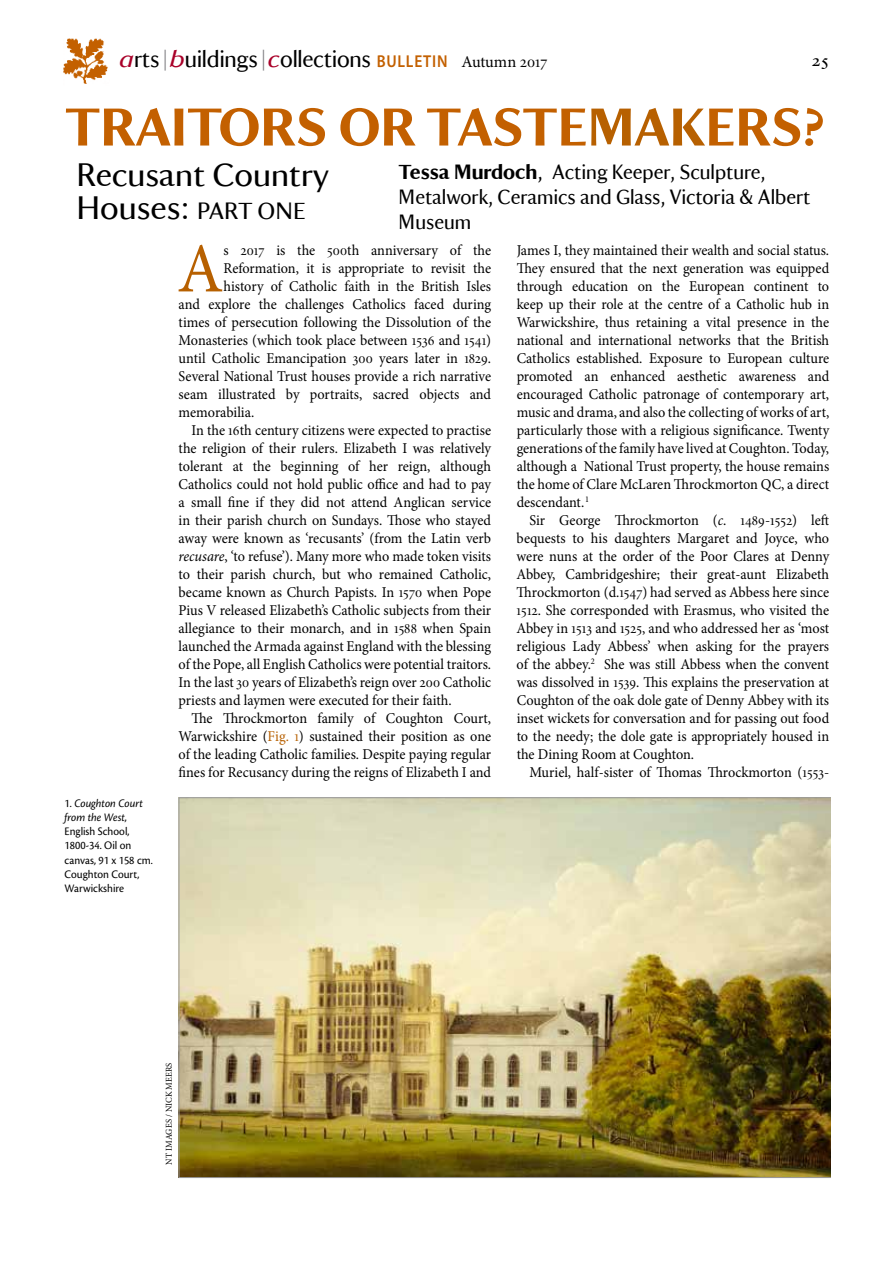
<style>
.page{position:relative;width:893px;height:1263px;background:#fff}
.page>*{position:absolute;margin:0;border:0;box-sizing:border-box;transform-origin:0 0}
.t1{font:70.35px "Minion Pro";color:#b76000;scale:.95 1}
.t2{font:700 54px "National Trust TT";letter-spacing:-.01em;color:#c36000;scale:1.04 1}
.t3{font:33px/33px "National Trust TT";color:#000}
.t4{font:24px "National Trust TT";letter-spacing:-.01em;color:#000;scale:.95 1}
.t5{font:21px/25.2px "National Trust TT";color:#000}
.t6{font:18px "Bembo Semibold Os F";color:#000}
.t7{font:15px/18px "Minion Pro";color:#000;text-align:justify;scale:.95 1}
.t8{font:12px/14.2px "Cronos Pro";color:#000;scale:.95 1}
.t9{font:9px "Minion Pro";letter-spacing:.01em;color:#000;scale:.95 1}
.s1{font-style:italic;color:#a90029}
.s2{font-family:"Bembo";color:#818084}
.s3{font-family:"Myriad Pro";font-weight:600;font-size:17.25px;color:#c36000}
.s4{font-family:"Minion Pro";font-size:16.5px}
.s5{font-family:"Minion Exp Display";font-size:16.5px}
.s6{color:#b76000}
.s7{font-size:24px}
.s8{font-weight:700}
.s9{font-style:italic}
.s10{font-family:"Minion Exp Display"}
.s11{font-family:"Minion Exp Display";color:#b76000}
</style>
<div class="page">
<img style="left:63px;top:39px;width:45px;height:45px">
<img style="left:181px;top:799px;width:648px;height:377px">
<h3 class="t4" style="left:119px;top:43px;width:452px"><span class="s1">a</span>rts<span class="s2">|</span><span class="s1">b</span>uildings<span class="s2">|</span><span class="s1">c</span>ollections <span class="s3">BULLETIN</span> <span class="s4">Autumn</span> <span class="s5">2017</span></h3>
<p class="t6" style="left:812px;top:51px;width:19px">25</p>
<h2 class="t2" style="left:65px;top:90px;width:732px">TRAITORS OR TASTE<span class="s6">MAK</span>ERS?</h2>
<h3 class="t3" style="left:77px;top:156px;width:254px">Recusant Country<br>Houses: <span class="s7">PART ONE</span></h3>
<h3 class="t5" style="left:399px;top:157px;width:413px"><span class="s8">Tessa Murdoch</span>, Acting Keeper, Sculpture,<br>Metalwork, Ceramics and Glass, Victoria &amp; Albert<br>Museum</h3>
<p class="t8" style="left:65px;top:796px;width:94px">1. <span class="s9">Coughton Court from the West</span>,<br>English School,<br>1800-34. Oil on canvas, 91 x 158 cm.<br>Coughton Court,<br>Warwickshire</p>
<h1 class="t1" style="left:177px;top:222px;width:50px">A</h1>
<p class="t7" style="left:223px;top:242px;width:283px">s <span class="s10">2017</span> is the <span class="s10">500</span>th anniversary of the</p>
<p class="t7" style="left:223px;top:260px;width:283px">Reformation, it is appropriate to revisit the</p>
<p class="t7" style="left:223px;top:278px;width:283px">history of Catholic faith in the British Isles</p>
<p class="t7" style="left:179px;top:296px;width:330px">and explore the challenges Catholics faced during</p>
<p class="t7" style="left:179px;top:314px;width:331px">times of persecution following the Dissolution of the</p>
<p class="t7" style="left:179px;top:332px;width:330px">Monasteries (which took place between <span class="s10">1536</span> and <span class="s10">1541</span>)</p>
<p class="t7" style="left:179px;top:350px;width:330px">until Catholic Emancipation <span class="s10">300</span> years later in <span class="s10">1829</span>.</p>
<p class="t7" style="left:179px;top:368px;width:330px">Several National Trust houses provide a rich narrative</p>
<p class="t7" style="left:179px;top:386px;width:330px">seam illustrated by portraits, sacred objects and</p>
<p class="t7" style="left:179px;top:404px;width:81px">memorabilia.</p>
<p class="t7" style="left:191px;top:422px;width:317px">In the <span class="s10">16</span>th century citizens were expected to practise</p>
<p class="t7" style="left:179px;top:440px;width:330px">the religion of their rulers. Elizabeth I was relatively</p>
<p class="t7" style="left:179px;top:458px;width:330px">tolerant at the beginning of her reign, although</p>
<p class="t7" style="left:179px;top:476px;width:330px">Catholics could not hold public office and had to pay</p>
<p class="t7" style="left:179px;top:494px;width:331px">a small fine if they did not attend Anglican service</p>
<p class="t7" style="left:179px;top:512px;width:330px">in their parish church on Sundays. Those who stayed</p>
<p class="t7" style="left:179px;top:530px;width:330px">away were known as ‘recusants’ (from the Latin verb</p>
<p class="t7" style="left:179px;top:548px;width:330px"><span class="s9">recusare</span>, ‘to refuse’). Many more who made token visits</p>
<p class="t7" style="left:179px;top:566px;width:330px">to their parish church, but who remained Catholic,</p>
<p class="t7" style="left:179px;top:584px;width:330px">became known as Church Papists. In <span class="s10">1570</span> when Pope</p>
<p class="t7" style="left:179px;top:602px;width:331px">Pius V released Elizabeth’s Catholic subjects from their</p>
<p class="t7" style="left:179px;top:620px;width:330px">allegiance to their monarch, and in <span class="s10">1588</span> when Spain</p>
<p class="t7" style="left:179px;top:638px;width:330px">launched the Armada against England with the blessing</p>
<p class="t7" style="left:179px;top:656px;width:331px">of the Pope, all English Catholics were potential traitors.</p>
<p class="t7" style="left:179px;top:674px;width:330px">In the last <span class="s10">30</span> years of Elizabeth’s reign over <span class="s10">200</span> Catholic</p>
<p class="t7" style="left:179px;top:692px;width:289px">priests and laymen were executed for their faith.</p>
<p class="t7" style="left:191px;top:710px;width:317px">The Throckmorton family of Coughton Court,</p>
<p class="t7" style="left:179px;top:728px;width:330px">Warwickshire (<span class="s6">Fig.</span> <span class="s11">1</span>) sustained their position as one</p>
<p class="t7" style="left:179px;top:746px;width:330px">of the leading Catholic families. Despite paying regular</p>
<p class="t7" style="left:179px;top:764px;width:330px">fines for Recusancy during the reigns of Elizabeth I and</p>
<p class="t7" style="left:517px;top:242px;width:331px">James I, they maintained their wealth and social status.<br>They ensured that the next generation was equipped through education on the European continent to keep up their role at the centre of a Catholic hub in Warwickshire, thus retaining a vital presence in the national and international networks that the British Catholics established. Exposure to European culture promoted an enhanced aesthetic awareness and encouraged Catholic patronage of contemporary art, music and drama, and also the collecting of works of art, particularly those with a religious significance. Twenty generations of the family have lived at Coughton. Today, although a National Trust property, the house remains the home of Clare McLaren Throckmorton QC, a direct descendant.<sup>1</sup></p>
<p class="t7" style="left:517px;top:512px;width:331px;text-indent:13px">Sir George Throckmorton (<span class="s9">c</span>. <span class="s10">1489-1552</span>) left bequests to his daughters Margaret and Joyce, who were nuns at the order of the Poor Clares at Denny Abbey, Cambridgeshire; their great-aunt Elizabeth Throckmorton (d.<span class="s10">1547</span>) had served as Abbess here since <span class="s10">1512</span>. She corresponded with Erasmus, who visited the Abbey in <span class="s10">1513</span> and <span class="s10">1525</span>, and who addressed her as ‘most religious Lady Abbess’ when asking for the prayers of the abbey.<sup>2</sup> She was still Abbess when the convent was dissolved in <span class="s10">1539</span>. This explains the preservation at Coughton of the oak dole gate of Denny Abbey with its inset wickets for conversation and for passing out food to the needy; the dole gate is appropriately housed in the Dining Room at Coughton.</p>
<p class="t7" style="left:529px;top:764px;width:317px">Muriel, half-sister of Thomas Throckmorton (<span class="s10">1553-</span></p>
<p class="t9" style="left:163px;top:1165px;width:109px;rotate:-90deg">NT IMAGES / NICK MEERS</p>
</div>
